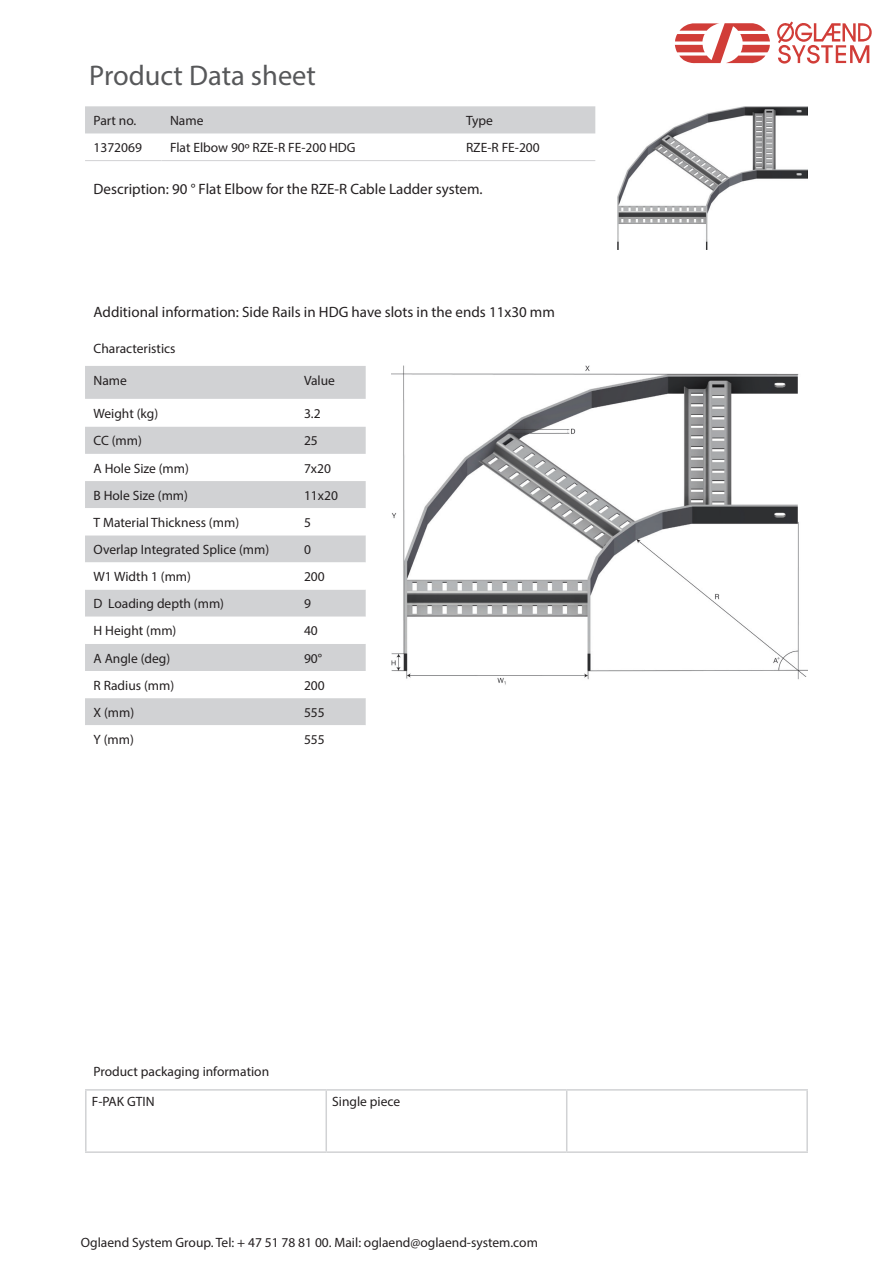
<style>
.page{position:relative;width:893px;height:1263px;background:#fff}
.page>*{position:absolute;margin:0;border:0;box-sizing:border-box;transform-origin:0 0}
.t1{font:28.5px "Myriad Pro";color:#57585a}
.t2{font:15px "Myriad Pro";color:#231f20}
.t3{font:13.5px/29.5px "Myriad Pro";color:#231f20}
</style>
<div class="page">
<svg style="left:675px;top:23px;width:95px;height:40px"></svg>
<svg style="left:777px;top:21px;width:95px;height:43px"></svg>
<div style="left:85px;top:106px;width:510px;height:27px;background:#d1d2d4"></div>
<hr style="left:85px;top:160px;width:77px;height:1px;background:#d1d2d4">
<hr style="left:162px;top:160px;width:296px;height:1px;background:#d1d2d4">
<hr style="left:458px;top:160px;width:137px;height:1px;background:#d1d2d4">
<img style="left:617px;top:107px;width:191px;height:143px">
<img style="left:391px;top:366px;width:416px;height:319px">
<div style="left:85px;top:366px;width:281px;height:33px;background:#d1d2d4"></div>
<div style="left:85px;top:427px;width:281px;height:27px;background:#d1d2d4"></div>
<svg style="left:85px;top:481px;width:281px;height:244px;fill:#d1d2d4"></svg>
<hr style="left:85px;top:1089px;width:241px;height:1px;background:#d1d2d4">
<hr style="left:85px;top:1090px;width:2px;height:61px;background:#d1d2d4">
<hr style="left:326px;top:1089px;width:241px;height:1px;background:#d1d2d4">
<hr style="left:325px;top:1090px;width:2px;height:61px;background:#d1d2d4">
<hr style="left:567px;top:1089px;width:241px;height:1px;background:#d1d2d4">
<hr style="left:566px;top:1090px;width:1px;height:61px;background:#d1d2d4">
<hr style="left:806px;top:1090px;width:2px;height:61px;background:#d1d2d4">
<hr style="left:85px;top:1151px;width:241px;height:2px;background:#d1d2d4">
<hr style="left:326px;top:1151px;width:241px;height:2px;background:#d1d2d4">
<hr style="left:567px;top:1151px;width:241px;height:2px;background:#d1d2d4">
<h1 class="t1" style="left:89px;top:58px;width:228px">Product Data sheet</h1>
<p class="t3" style="left:94px;top:105px;width:44px">Part no.</p>
<p class="t3" style="left:170px;top:105px;width:35px">Name</p>
<p class="t3" style="left:466px;top:105px;width:28px">Type</p>
<p class="t3" style="left:94px;top:133px;width:50px">1372069</p>
<p class="t3" style="left:170px;top:133px;width:187px">Flat Elbow 90º RZE-R FE-200 HDG</p>
<p class="t3" style="left:466px;top:133px;width:75px">RZE-R FE-200</p>
<p class="t2" style="left:94px;top:180px;width:391px">Description: 90 ° Flat Elbow for the RZE-R Cable Ladder system.</p>
<p class="t2" style="left:94px;top:303px;width:463px">Additional information: Side Rails in HDG have slots in the ends 11x30 mm</p>
<p class="t3" style="left:94px;top:334px;width:84px">Characteristics</p>
<p class="t3" style="left:94px;top:365px;width:35px">Name</p>
<p class="t3" style="left:304px;top:365px;width:32px">Value</p>
<p class="t3" style="left:94px;top:399px;width:66px">Weight (kg)</p>
<p class="t3" style="left:304px;top:399px;width:18px">3.2</p>
<p class="t3" style="left:94px;top:426px;width:50px">CC (mm)</p>
<p class="t3" style="left:304px;top:426px;width:15px">25</p>
<p class="t3" style="left:94px;top:453px;width:97px">A Hole Size (mm)</p>
<p class="t3" style="left:304px;top:453px;width:29px">7x20</p>
<p class="t3" style="left:94px;top:480px;width:96px">B Hole Size (mm)</p>
<p class="t3" style="left:304px;top:480px;width:35px">11x20</p>
<p class="t3" style="left:94px;top:507px;width:147px">T Material Thickness (mm)</p>
<p class="t3" style="left:304px;top:507px;width:8px">5</p>
<p class="t3" style="left:94px;top:534px;width:177px">Overlap Integrated Splice (mm)</p>
<p class="t3" style="left:304px;top:534px;width:8px">0</p>
<p class="t3" style="left:94px;top:562px;width:99px">W1 Width 1 (mm)</p>
<p class="t3" style="left:304px;top:562px;width:22px">200</p>
<p class="t3" style="left:94px;top:589px;width:132px">D Loading depth (mm)</p>
<p class="t3" style="left:304px;top:589px;width:8px">9</p>
<p class="t3" style="left:94px;top:616px;width:84px">H Height (mm)</p>
<p class="t3" style="left:304px;top:616px;width:15px">40</p>
<p class="t3" style="left:94px;top:643px;width:78px">A Angle (deg)</p>
<p class="t3" style="left:304px;top:643px;width:20px">90°</p>
<p class="t3" style="left:94px;top:670px;width:82px">R Radius (mm)</p>
<p class="t3" style="left:304px;top:670px;width:22px">200</p>
<p class="t3" style="left:94px;top:697px;width:42px">X (mm)</p>
<p class="t3" style="left:304px;top:697px;width:22px">555</p>
<p class="t3" style="left:94px;top:724px;width:42px">Y (mm)</p>
<p class="t3" style="left:304px;top:724px;width:22px">555</p>
<p class="t3" style="left:92px;top:1057px;width:179px">Product packaging information<br>F-PAK GTIN</p>
<p class="t3" style="left:332px;top:1086px;width:69px">Single piece</p>
<p class="t3" style="left:81px;top:1227px;width:459px">Oglaend System Group. Tel: + 47 51 78 81 00. Mail: oglaend@oglaend-system.com</p>
</div>
